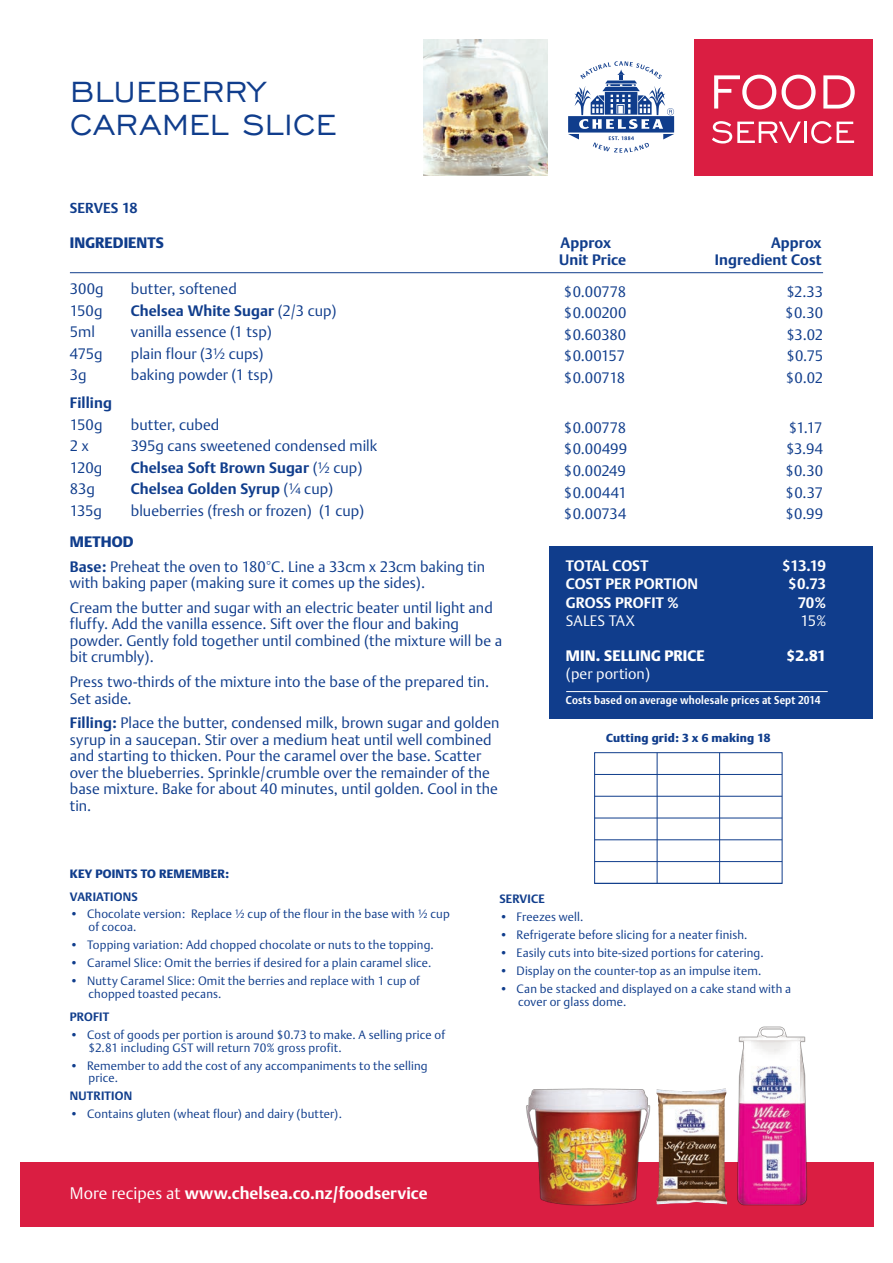
<style>
.page{position:relative;width:893px;height:1263px;background:#fff}
.page>*{position:absolute;margin:0;border:0;box-sizing:border-box;transform-origin:0 0}
.t1{font:37.5px/33.3px "Engravers Gothic BT";letter-spacing:.01em;color:#103d8c}
.t2{font:700 16.65px "DTL Argo T";color:#fff}
.t3{font:300 15px/21.6px "DTL Argo T";color:#103d8c}
.t4{font:700 15px "DTL Argo T";letter-spacing:.005em;color:#103d8c}
.t5{font:700 15px "DTL Argo T";color:#fff}
.t6{font:300 15px "DTL Argo T";letter-spacing:.005em;color:#fff}
.t7{font:900 15px "DTL Argo T";letter-spacing:.01em;color:#fff}
.t8{font:900 15px "DTL Argo T";letter-spacing:.01em;color:#103d8c}
.t9{font:700 14.4px "DTL Argo T";letter-spacing:.005em;color:#103d8c}
.t10{font:300 12px/12.9px "DTL Argo T";letter-spacing:.01em;color:#103d8c}
.t11{font:700 12px "DTL Argo T";letter-spacing:.015em;color:#103d8c}
.t12{font:900 12px "DTL Argo T";letter-spacing:.015em;color:#103d8c}
.t13{font:900 11.55px "DTL Argo T";letter-spacing:.015em;color:#103d8c}
.t14{font:700 11.25px "DTL Argo T";letter-spacing:.02em;color:#fff;scale:.9 1}
.s1{font-weight:300}
.s2{font-weight:900}
.s3{font-weight:700}
</style>
<div class="page">
<hr style="left:70px;top:272px;width:753px;height:1px;background:#103d8c">
<div style="left:549px;top:546px;width:324px;height:173px;background:#103d8c"></div>
<hr style="left:566px;top:691px;width:262px;height:1px;background:#fff">
<div style="left:594px;top:752px;width:189px;height:132px;border:1px solid #103d8c"></div>
<hr style="left:595px;top:883px;width:187px;height:1px;background:#103d8c">
<hr style="left:595px;top:861px;width:187px;height:1px;background:#103d8c">
<hr style="left:595px;top:839px;width:187px;height:1px;background:#103d8c">
<hr style="left:595px;top:817px;width:187px;height:1px;background:#103d8c">
<hr style="left:595px;top:796px;width:187px;height:1px;background:#103d8c">
<hr style="left:595px;top:774px;width:187px;height:1px;background:#103d8c">
<hr style="left:657px;top:753px;width:1px;height:130px;background:#103d8c">
<hr style="left:719px;top:753px;width:1px;height:130px;background:#103d8c">
<div style="left:20px;top:1162px;width:853px;height:64px;background:#da1e42"></div>
<img style="left:526px;top:1088px;width:125px;height:118px">
<img style="left:737px;top:1026px;width:71px;height:180px">
<img style="left:656px;top:1088px;width:71px;height:116px">
<div style="left:694px;top:39px;width:179px;height:137px;background:#da1e42"></div>
<svg style="left:714px;top:75px;width:102px;height:34px"></svg>
<svg style="left:823px;top:75px;width:32px;height:34px"></svg>
<svg style="left:712px;top:121px;width:89px;height:23px"></svg>
<hr style="left:804px;top:121px;width:2px;height:22px;background:#fff">
<svg style="left:811px;top:121px;width:43px;height:23px"></svg>
<svg style="left:568px;top:61px;width:106px;height:92px"></svg>
<img style="left:424px;top:39px;width:124px;height:136px">
<h1 class="t1" style="left:70px;top:74px;width:268px">BLUEBERRY<br>CARAMEL SLICE</h1>
<p class="t9" style="left:70px;top:199px;width:69px">SERVES 18</p>
<p class="t8" style="left:70px;top:234px;width:95px">INGREDIENTS</p>
<p class="t4" style="left:561px;top:234px;width:52px">Approx</p>
<p class="t4" style="left:771px;top:234px;width:52px">Approx</p>
<p class="t4" style="left:559px;top:250px;width:69px">Unit Price</p>
<p class="t4" style="left:715px;top:250px;width:108px">Ingredient Cost</p>
<p class="t3" style="left:70px;top:278px;width:35px">300g</p>
<p class="t3" style="left:131px;top:278px;width:108px">butter, softened</p>
<p class="t3" style="left:70px;top:300px;width:34px">150g</p>
<p class="t4" style="left:131px;top:302px;width:207px">Chelsea White Sugar <span class="s1">(2/3 cup)</span></p>
<p class="t3" style="left:70px;top:321px;width:27px">5ml</p>
<p class="t3" style="left:131px;top:321px;width:143px">vanilla essence (1 tsp)</p>
<p class="t3" style="left:70px;top:343px;width:34px">475g</p>
<p class="t3" style="left:131px;top:343px;width:134px">plain flour (3½ cups)</p>
<p class="t3" style="left:70px;top:364px;width:18px">3g</p>
<p class="t3" style="left:131px;top:364px;width:144px">baking powder (1 tsp)</p>
<p class="t4" style="left:70px;top:394px;width:44px">Filling</p>
<p class="t3" style="left:70px;top:414px;width:34px">150g</p>
<p class="t3" style="left:131px;top:414px;width:90px">butter, cubed</p>
<p class="t3" style="left:70px;top:435px;width:20px">2 x</p>
<p class="t3" style="left:131px;top:435px;width:248px">395g cans sweetened condensed milk</p>
<p class="t3" style="left:70px;top:457px;width:34px">120g</p>
<p class="t4" style="left:131px;top:459px;width:233px">Chelsea Soft Brown Sugar <span class="s1">(½ cup)</span></p>
<p class="t3" style="left:70px;top:478px;width:27px">83g</p>
<p class="t4" style="left:131px;top:480px;width:204px">Chelsea Golden Syrup <span class="s1">(¼ cup)</span></p>
<p class="t3" style="left:70px;top:500px;width:34px">135g</p>
<p class="t3" style="left:131px;top:500px;width:235px">blueberries (fresh or frozen) (1 cup)</p>
<p class="t3" style="left:70px;top:529px;width:417px;line-height:24.8px"><span class="s2">METHOD<br></span><span class="s3">Base:</span> Preheat the oven to 180°C. Line a 33cm x 23cm baking tin</p>
<p class="t3" style="left:70px;top:570px;width:424px;line-height:24.8px">with baking paper (making sure it comes up the sides).<br>Cream the butter and sugar with an electric beater until light and</p>
<p class="t3" style="left:70px;top:616px;width:434px;line-height:16.5px">fluffy. Add the vanilla essence. Sift over the flour and baking powder. Gently fold together until combined (the mixture will be a bit crumbly).</p>
<p class="t3" style="left:70px;top:674px;width:421px;line-height:16.5px">Press two-thirds of the mixture into the base of the prepared tin.<br>Set aside.</p>
<p class="t3" style="left:70px;top:715px;width:431px;line-height:16.5px"><span class="s3">Filling:</span> Place the butter, condensed milk, brown sugar and golden syrup in a saucepan. Stir over a medium heat until well combined and starting to thicken. Pour the caramel over the base. Scatter over the blueberries. Sprinkle/crumble over the remainder of the base mixture. Bake for about 40 minutes, until golden. Cool in the tin.</p>
<p class="t3" style="left:785px;top:281px;width:39px;text-align:justify">$2.33 $0.30 $3.02 $0.75 $0.02</p>
<p class="t3" style="left:785px;top:417px;width:39px;text-align:justify">$1.17 $3.94 $0.30 $0.37 $0.99</p>
<p class="t3" style="left:564px;top:281px;width:64px;text-align:justify">$0.00778 $0.00200 $0.60380 $0.00157 $0.00718</p>
<p class="t3" style="left:564px;top:417px;width:65px;text-align:justify">$0.00778 $0.00499 $0.00249 $0.00441 $0.00734</p>
<p class="t5" style="left:566px;top:557px;width:84px">TOTAL COST</p>
<p class="t5" style="left:782px;top:557px;width:45px">$13.19</p>
<p class="t5" style="left:566px;top:575px;width:134px">COST PER PORTION</p>
<p class="t5" style="left:788px;top:575px;width:40px">$0.73</p>
<p class="t5" style="left:566px;top:593px;width:114px">GROSS PROFIT %</p>
<p class="t5" style="left:798px;top:593px;width:30px">70%</p>
<p class="t6" style="left:566px;top:612px;width:70px">SALES TAX</p>
<p class="t6" style="left:800px;top:612px;width:27px">15%</p>
<p class="t7" style="left:566px;top:647px;width:140px">MIN. SELLING PRICE</p>
<p class="t7" style="left:787px;top:647px;width:41px">$2.81</p>
<p class="t6" style="left:566px;top:665px;width:86px">(per portion)</p>
<p class="t14" style="left:566px;top:693px;width:284px">Costs based on average wholesale prices at Sept 2014</p>
<p class="t13" style="left:606px;top:731px;width:166px">Cutting grid: 3 x 6 making 18</p>
<p class="t12" style="left:70px;top:866px;width:161px">KEY POINTS TO REMEMBER:</p>
<p class="t11" style="left:70px;top:889px;width:69px">VARIATIONS</p>
<p class="t10" style="left:89px;top:908px;width:363px;text-indent:-19px">• Chocolate version: Replace ½ cup of the flour in the base with ½ cup of cocoa.</p>
<p class="t10" style="left:70px;top:939px;width:365px">• Topping variation: Add chopped chocolate or nuts to the topping.</p>
<p class="t10" style="left:70px;top:956px;width:363px">• Caramel Slice: Omit the berries if desired for a plain caramel slice.</p>
<p class="t10" style="left:89px;top:974px;width:333px;text-indent:-19px">• Nutty Caramel Slice: Omit the berries and replace with 1 cup of chopped toasted pecans.</p>
<p class="t11" style="left:70px;top:1009px;width:41px">PROFIT</p>
<p class="t10" style="left:89px;top:1028px;width:358px;text-indent:-19px">• Cost of goods per portion is around $0.73 to make. A selling price of $2.81 including GST will return 70% gross profit.</p>
<p class="t10" style="left:89px;top:1059px;width:341px;text-indent:-19px">• Remember to add the cost of any accompaniments to the selling price.</p>
<p class="t11" style="left:70px;top:1089px;width:64px">NUTRITION</p>
<p class="t10" style="left:70px;top:1108px;width:274px">• Contains gluten (wheat flour) and dairy (butter).</p>
<p class="t2" style="left:70px;top:1183px;width:359px"><span class="s1">More recipes at</span> www.chelsea.co.nz/foodservice</p>
<p class="t11" style="left:499px;top:892px;width:47px">SERVICE</p>
<p class="t10" style="left:499px;top:910px;width:85px">• Freezes well.</p>
<p class="t10" style="left:499px;top:928px;width:250px">• Refrigerate before slicing for a neater finish.</p>
<p class="t10" style="left:499px;top:946px;width:266px">• Easily cuts into bite-sized portions for catering.</p>
<p class="t10" style="left:499px;top:964px;width:263px">• Display on the counter-top as an impulse item.</p>
<p class="t10" style="left:518px;top:982px;width:275px;text-indent:-19px">• Can be stacked and displayed on a cake stand with a cover or glass dome.</p>
</div>
